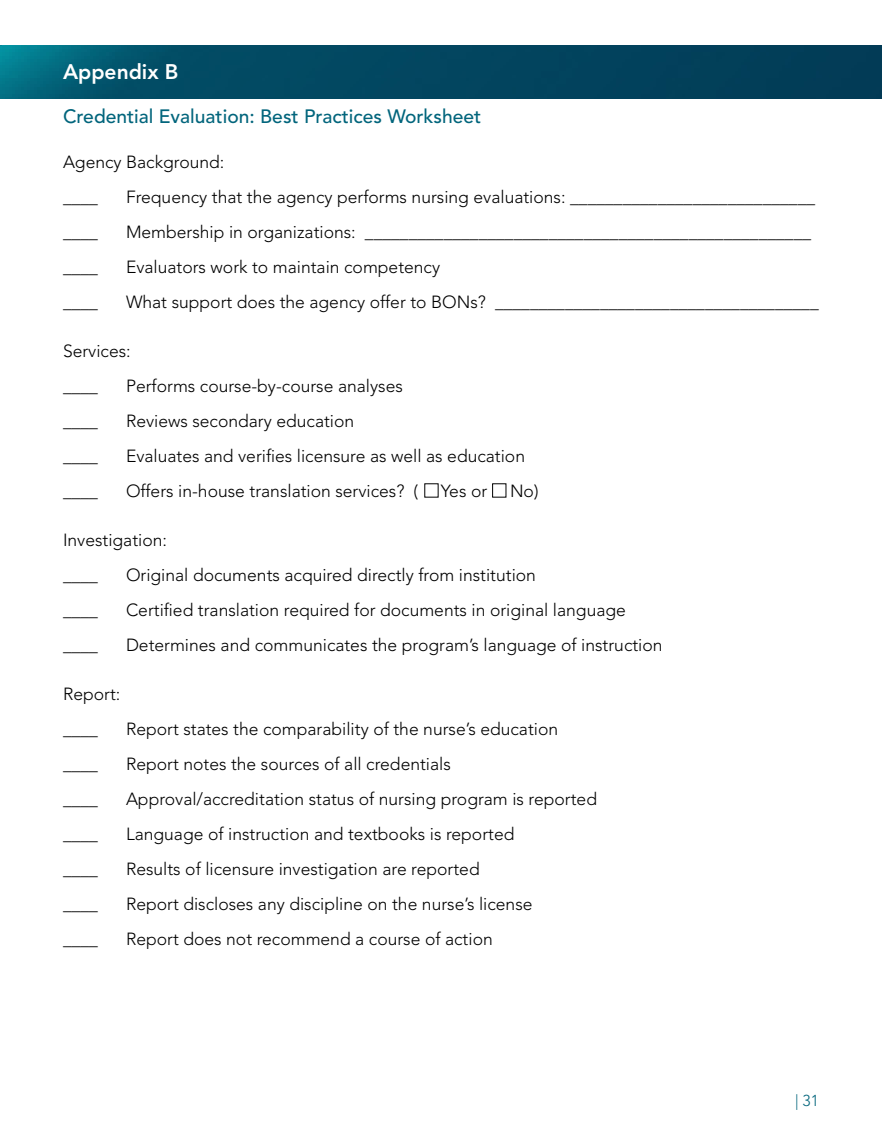
<style>
.page{position:relative;width:882px;height:1134px;background:#fff}
.page>*{position:absolute;margin:0;border:0;box-sizing:border-box;transform-origin:0 0}
.t1{font:800 21px "Avenir LT Std";color:#fff}
.t2{font:500 19.25px "Avenir LT Std";color:#02657c}
.t3{font:300 17.5px/35px "Avenir LT Std";color:#000}
</style>
<div class="page">
<img style="left:0;top:45px;width:882px;height:53px">
<p class="t1" style="left:63px;top:59px;width:117px">Appendix B</p>
<p class="t2" style="left:63px;top:105px;width:420px">Credential Evaluation: Best Practices Worksheet</p>
<p class="t3" style="left:63px;top:145px;width:163px">Agency Background: ____</p>
<p class="t3" style="left:126px;top:180px;width:691px">Frequency that the agency performs nursing evaluations: ____________________________</p>
<p class="t3" style="left:63px;top:215px;width:36px">____</p>
<p class="t3" style="left:63px;top:250px;width:36px">____</p>
<p class="t3" style="left:126px;top:215px;width:687px">Membership in organizations: ___________________________________________________</p>
<p class="t3" style="left:126px;top:250px;width:316px">Evaluators work to maintain competency</p>
<p class="t3" style="left:126px;top:285px;width:694px">What support does the agency offer to BONs? _____________________________________</p>
<p class="t3" style="left:63px;top:334px;width:69px">Services: ____</p>
<p class="t3" style="left:63px;top:285px;width:36px">____</p>
<p class="t3" style="left:126px;top:369px;width:278px">Performs course-by-course analyses</p>
<p class="t3" style="left:63px;top:404px;width:36px">____</p>
<p class="t3" style="left:63px;top:439px;width:36px">____</p>
<p class="t3" style="left:126px;top:404px;width:230px">Reviews secondary education</p>
<p class="t3" style="left:126px;top:439px;width:401px">Evaluates and verifies licensure as well as education</p>
<p class="t3" style="left:126px;top:474px;width:294px">Offers in-house translation services? (</p>
<p class="t3" style="left:441px;top:474px;width:48px">Yes or</p>
<p class="t3" style="left:510px;top:474px;width:30px">No)</p>
<p class="t3" style="left:63px;top:523px;width:106px">Investigation: ____</p>
<p class="t3" style="left:63px;top:474px;width:36px">____</p>
<p class="t3" style="left:126px;top:558px;width:412px">Original documents acquired directly from institution</p>
<p class="t3" style="left:63px;top:593px;width:36px">____</p>
<p class="t3" style="left:63px;top:628px;width:36px">____</p>
<p class="t3" style="left:126px;top:593px;width:501px">Certified translation required for documents in original language</p>
<p class="t3" style="left:126px;top:628px;width:538px">Determines and communicates the program’s language of instruction</p>
<p class="t3" style="left:63px;top:677px;width:59px">Report: ____</p>
<p class="t3" style="left:63px;top:747px;width:36px">____</p>
<p class="t3" style="left:126px;top:712px;width:434px">Report states the comparability of the nurse’s education</p>
<p class="t3" style="left:126px;top:747px;width:326px">Report notes the sources of all credentials</p>
<p class="t3" style="left:63px;top:782px;width:36px">____</p>
<p class="t3" style="left:63px;top:817px;width:36px">____</p>
<p class="t3" style="left:63px;top:852px;width:36px">____</p>
<p class="t3" style="left:63px;top:887px;width:36px">____</p>
<p class="t3" style="left:63px;top:922px;width:36px">____</p>
<p class="t3" style="left:126px;top:782px;width:473px">Approval/accreditation status of nursing program is reported</p>
<p class="t3" style="left:126px;top:817px;width:390px">Language of instruction and textbooks is reported</p>
<p class="t3" style="left:126px;top:852px;width:355px">Results of licensure investigation are reported</p>
<p class="t3" style="left:126px;top:887px;width:408px">Report discloses any discipline on the nurse’s license</p>
<p class="t3" style="left:126px;top:922px;width:368px">Report does not recommend a course of action</p>
</div>
